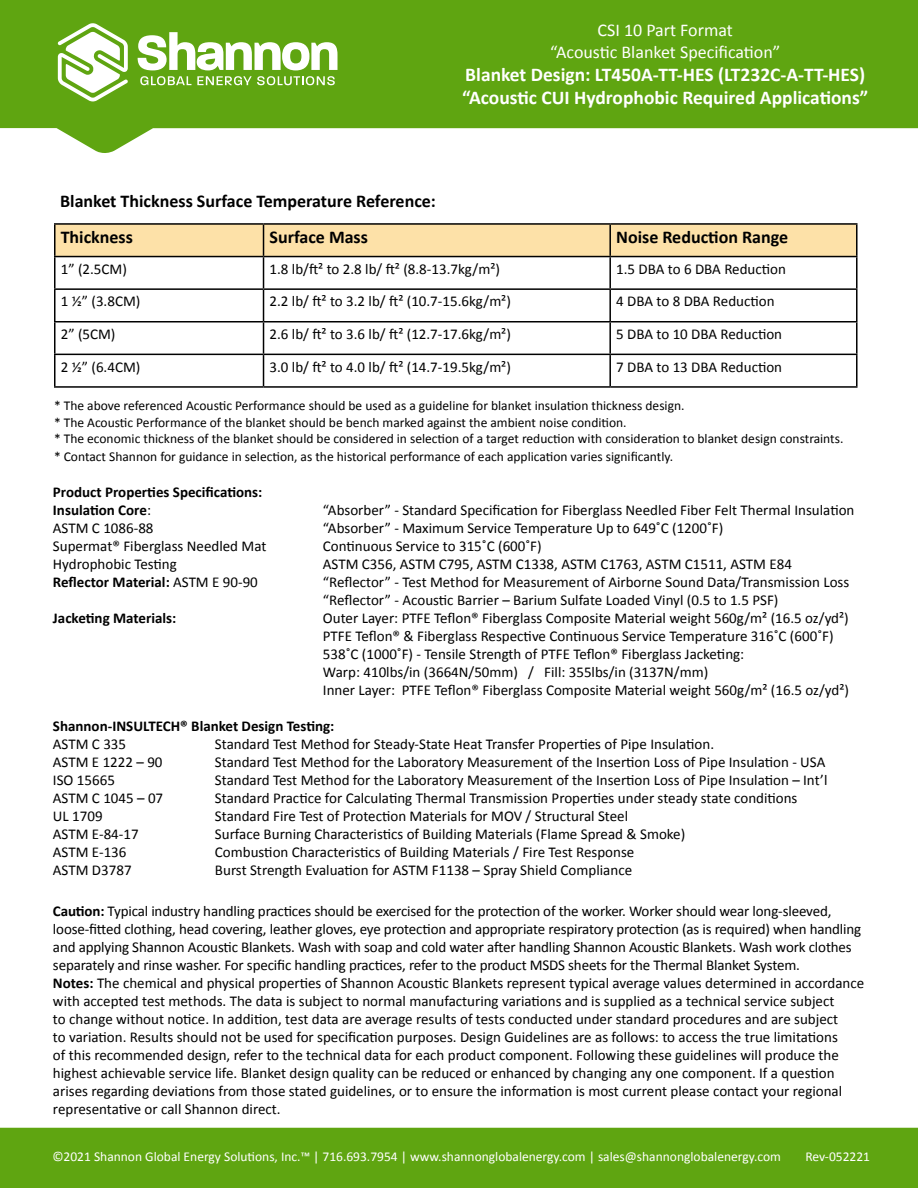
<style>
.page{position:relative;width:918px;height:1188px;background:#fff}
.page>*{position:absolute;margin:0;border:0;box-sizing:border-box;transform-origin:0 0}
.t1{font:700 19.5px/23.4px "Calibri";color:#fff}
.t2{font:700 18px "Calibri";color:#000}
.t3{font:18px/21.6px "Calibri";color:#fff;text-align:center}
.t4{font:15px/18px "Calibri";color:#000}
.t5{font:700 15px/18px "Calibri";color:#000}
.t6{font:13.5px/16.2px "Calibri";color:#000}
.t7{font:13.5px "Calibri";color:#fff}
.s1{font-weight:400}
.s2{font-weight:700}
</style>
<div class="page">
<div style="left:0;top:0;width:918px;height:33px;background:#5fa511"></div>
<svg style="left:0;top:33px;width:918px;height:120px;fill:#5fa511"></svg>
<svg style="left:138px;top:32px;width:200px;height:38px"></svg>
<svg style="left:140px;top:76px;width:51px;height:9px"></svg>
<svg style="left:197px;top:76px;width:138px;height:9px"></svg>
<svg style="left:58px;top:23px;width:70px;height:78px"></svg>
<div style="left:0;top:1128px;width:918px;height:60px;background:#5fa511"></div>
<div style="left:56px;top:225px;width:800px;height:31px;background:#fde1a8"></div>
<svg style="left:55px;top:257px;width:802px;height:129px"></svg>
<hr style="left:54px;top:257px;width:2px;height:31px;background:#000">
<hr style="left:54px;top:288px;width:210px;height:2px;background:#000">
<hr style="left:54px;top:290px;width:2px;height:31px;background:#000">
<hr style="left:54px;top:321px;width:210px;height:1px;background:#000">
<hr style="left:54px;top:323px;width:2px;height:31px;background:#000">
<hr style="left:54px;top:354px;width:210px;height:1px;background:#000">
<hr style="left:54px;top:355px;width:2px;height:31px;background:#000">
<hr style="left:54px;top:386px;width:210px;height:2px;background:#000">
<hr style="left:54px;top:225px;width:2px;height:31px;background:#000">
<hr style="left:54px;top:223px;width:210px;height:2px;background:#000">
<hr style="left:264px;top:223px;width:346px;height:2px;background:#000">
<hr style="left:610px;top:223px;width:248px;height:2px;background:#000">
<hr style="left:263px;top:225px;width:1px;height:31px;background:#000">
<hr style="left:609px;top:225px;width:2px;height:31px;background:#000">
<hr style="left:856px;top:225px;width:2px;height:31px;background:#000">
<hr style="left:54px;top:256px;width:210px;height:1px;background:#000">
<hr style="left:264px;top:256px;width:346px;height:1px;background:#000">
<hr style="left:610px;top:256px;width:248px;height:1px;background:#000">
<hr style="left:263px;top:257px;width:1px;height:31px;background:#000">
<hr style="left:263px;top:290px;width:1px;height:31px;background:#000">
<hr style="left:263px;top:323px;width:1px;height:31px;background:#000">
<hr style="left:263px;top:355px;width:1px;height:31px;background:#000">
<hr style="left:609px;top:257px;width:2px;height:31px;background:#000">
<hr style="left:856px;top:257px;width:2px;height:31px;background:#000">
<hr style="left:609px;top:290px;width:2px;height:31px;background:#000">
<hr style="left:856px;top:290px;width:2px;height:31px;background:#000">
<hr style="left:609px;top:323px;width:2px;height:31px;background:#000">
<hr style="left:856px;top:323px;width:2px;height:31px;background:#000">
<hr style="left:609px;top:355px;width:2px;height:31px;background:#000">
<hr style="left:856px;top:355px;width:2px;height:31px;background:#000">
<hr style="left:264px;top:288px;width:346px;height:2px;background:#000">
<hr style="left:610px;top:288px;width:248px;height:2px;background:#000">
<hr style="left:264px;top:321px;width:346px;height:1px;background:#000">
<hr style="left:610px;top:321px;width:248px;height:1px;background:#000">
<hr style="left:264px;top:354px;width:346px;height:1px;background:#000">
<hr style="left:610px;top:354px;width:248px;height:1px;background:#000">
<hr style="left:264px;top:386px;width:346px;height:2px;background:#000">
<hr style="left:610px;top:386px;width:248px;height:2px;background:#000">
<p class="t3" style="left:550px;top:19px;width:232px">CSI 10 Part Format<br>“Acoustic Blanket Specification”</p>
<h1 class="t1" style="left:462px;top:62px;width:408px">Blanket Design: LT450A-TT-HES (LT232C-A-TT-HES) “Acoustic CUI Hydrophobic Required Applications”</h1>
<p class="t2" style="left:60px;top:189px;width:377px">Blanket Thickness Surface Temperature Reference:</p>
<p class="t2" style="left:61px;top:225px;width:74px">Thickness</p>
<p class="t2" style="left:270px;top:225px;width:100px">Surface Mass</p>
<p class="t2" style="left:616px;top:225px;width:174px">Noise Reduction Range</p>
<p class="t4" style="left:61px;top:259px;width:68px">1” (2.5CM)</p>
<p class="t4" style="left:270px;top:259px;width:232px">1.8 lb/ft² to 2.8 lb/ ft² (8.8-13.7kg/m²)</p>
<p class="t4" style="left:616px;top:259px;width:171px">1.5 DBA to 6 DBA Reduction</p>
<p class="t4" style="left:61px;top:292px;width:81px">1 ½” (3.8CM)</p>
<p class="t4" style="left:270px;top:292px;width:243px">2.2 lb/ ft² to 3.2 lb/ ft² (10.7-15.6kg/m²)</p>
<p class="t4" style="left:616px;top:292px;width:160px">4 DBA to 8 DBA Reduction</p>
<p class="t4" style="left:61px;top:325px;width:56px">2” (5CM)</p>
<p class="t4" style="left:270px;top:325px;width:243px">2.6 lb/ ft² to 3.6 lb/ ft² (12.7-17.6kg/m²)</p>
<p class="t4" style="left:616px;top:325px;width:167px">5 DBA to 10 DBA Reduction</p>
<p class="t4" style="left:61px;top:357px;width:81px">2 ½” (6.4CM)</p>
<p class="t4" style="left:270px;top:357px;width:243px">3.0 lb/ ft² to 4.0 lb/ ft² (14.7-19.5kg/m²)</p>
<p class="t4" style="left:616px;top:357px;width:167px">7 DBA to 13 DBA Reduction</p>
<p class="t6" style="left:54px;top:397px;width:791px">* The above referenced Acoustic Performance should be used as a guideline for blanket insulation thickness design.<br>* The Acoustic Performance of the blanket should be bench marked against the ambient noise condition.<br>* The economic thickness of the blanket should be considered in selection of a target reduction with consideration to blanket design constraints.</p>
<p class="t6" style="left:54px;top:448px;width:621px">* Contact Shannon for guidance in selection, as the historical performance of each application varies significantly.</p>
<p class="t5" style="left:53px;top:483px;width:211px">Product Properties Specifications:<br>Insulation Core<span class="s1">:</span></p>
<p class="t4" style="left:323px;top:501px;width:533px">“Absorber” - Standard Specification for Fiberglass Needled Fiber Felt Thermal Insulation</p>
<p class="t4" style="left:53px;top:519px;width:102px">ASTM C 1086-88</p>
<p class="t4" style="left:323px;top:519px;width:402px">“Absorber” - Maximum Service Temperature Up to 649˚C (1200˚F)</p>
<p class="t4" style="left:53px;top:537px;width:215px">Supermat® Fiberglass Needled Mat</p>
<p class="t4" style="left:323px;top:537px;width:220px">Continuous Service to 315˚C (600˚F)</p>
<p class="t4" style="left:53px;top:555px;width:125px">Hydrophobic Testing</p>
<p class="t4" style="left:323px;top:555px;width:470px">ASTM C356, ASTM C795, ASTM C1338, ASTM C1763, ASTM C1511, ASTM E84</p>
<p class="t5" style="left:53px;top:573px;width:206px">Reflector Material: <span class="s1">ASTM E 90-90</span></p>
<p class="t4" style="left:323px;top:573px;width:528px">“Reflector” - Test Method for Measurement of Airborne Sound Data/Transmission Loss “Reflector” - Acoustic Barrier – Barium Sulfate Loaded Vinyl (0.5 to 1.5 PSF)</p>
<p class="t5" style="left:53px;top:609px;width:125px">Jacketing Materials:</p>
<p class="t4" style="left:323px;top:609px;width:528px">Outer Layer: PTFE Teflon® Fiberglass Composite Material weight 560g/m² (16.5 oz/yd²)<br>PTFE Teflon® &amp; Fiberglass Respective Continuous Service Temperature 316˚C (600˚F)<br>538˚C (1000˚F) - Tensile Strength of PTFE Teflon® Fiberglass Jacketing:<br>Warp: 410lbs/in (3664N/50mm) / Fill: 355lbs/in (3137N/mm)<br>Inner Layer: PTFE Teflon® Fiberglass Composite Material weight 560g/m² (16.5 oz/yd²)</p>
<p class="t5" style="left:53px;top:717px;width:283px">Shannon-INSULTECH® Blanket Design Testing:</p>
<p class="t4" style="left:53px;top:735px;width:75px">ASTM C 335</p>
<p class="t4" style="left:215px;top:735px;width:501px">Standard Test Method for Steady-State Heat Transfer Properties of Pipe Insulation.</p>
<p class="t4" style="left:53px;top:753px;width:111px">ASTM E 1222 – 90</p>
<p class="t4" style="left:215px;top:753px;width:612px">Standard Test Method for the Laboratory Measurement of the Insertion Loss of Pipe Insulation - USA</p>
<p class="t4" style="left:53px;top:771px;width:64px">ISO 15665</p>
<p class="t4" style="left:215px;top:771px;width:614px">Standard Test Method for the Laboratory Measurement of the Insertion Loss of Pipe Insulation – Int’l</p>
<p class="t4" style="left:53px;top:789px;width:112px">ASTM C 1045 – 07</p>
<p class="t4" style="left:215px;top:789px;width:584px">Standard Practice for Calculating Thermal Transmission Properties under steady state conditions</p>
<p class="t4" style="left:53px;top:807px;width:51px">UL 1709</p>
<p class="t4" style="left:215px;top:807px;width:415px">Standard Fire Test of Protection Materials for MOV / Structural Steel</p>
<p class="t4" style="left:53px;top:825px;width:87px">ASTM E-84-17</p>
<p class="t4" style="left:215px;top:825px;width:472px">Surface Burning Characteristics of Building Materials (Flame Spread &amp; Smoke)</p>
<p class="t4" style="left:53px;top:843px;width:75px">ASTM E-136</p>
<p class="t4" style="left:215px;top:843px;width:421px">Combustion Characteristics of Building Materials / Fire Test Response</p>
<p class="t4" style="left:53px;top:861px;width:80px">ASTM D3787</p>
<p class="t4" style="left:215px;top:861px;width:419px">Burst Strength Evaluation for ASTM F1138 – Spray Shield Compliance</p>
<p class="t4" style="left:53px;top:901px;width:813px"><span class="s2">Caution:</span> Typical industry handling practices should be exercised for the protection of the worker. Worker should wear long-sleeved, loose-fitted clothing, head covering, leather gloves, eye protection and appropriate respiratory protection (as is required) when handling and applying Shannon Acoustic Blankets. Wash with soap and cold water after handling Shannon Acoustic Blankets. Wash work clothes separately and rinse washer. For specific handling practices, refer to the product MSDS sheets for the Thermal Blanket System.<br><span class="s2">Notes:</span> The chemical and physical properties of Shannon Acoustic Blankets represent typical average values determined in accordance with accepted test methods. The data is subject to normal manufacturing variations and is supplied as a technical service subject<br>to change without notice. In addition, test data are average results of tests conducted under standard procedures and are subject<br>to variation. Results should not be used for specification purposes. Design Guidelines are as follows: to access the true limitations<br>of this recommended design, refer to the technical data for each product component. Following these guidelines will produce the highest achievable service life. Blanket design quality can be reduced or enhanced by changing any one component. If a question arises regarding deviations from those stated guidelines, or to ensure the information is most current please contact your regional representative or call Shannon direct.</p>
<p class="t7" style="left:52px;top:1147px;width:730px">©2021 Shannon Global Energy Solutions, Inc.™ | 716.693.7954 | www.shannonglobalenergy.com | sales@shannonglobalenergy.com</p>
<p class="t7" style="left:805px;top:1147px;width:66px">Rev-052221</p>
</div>
